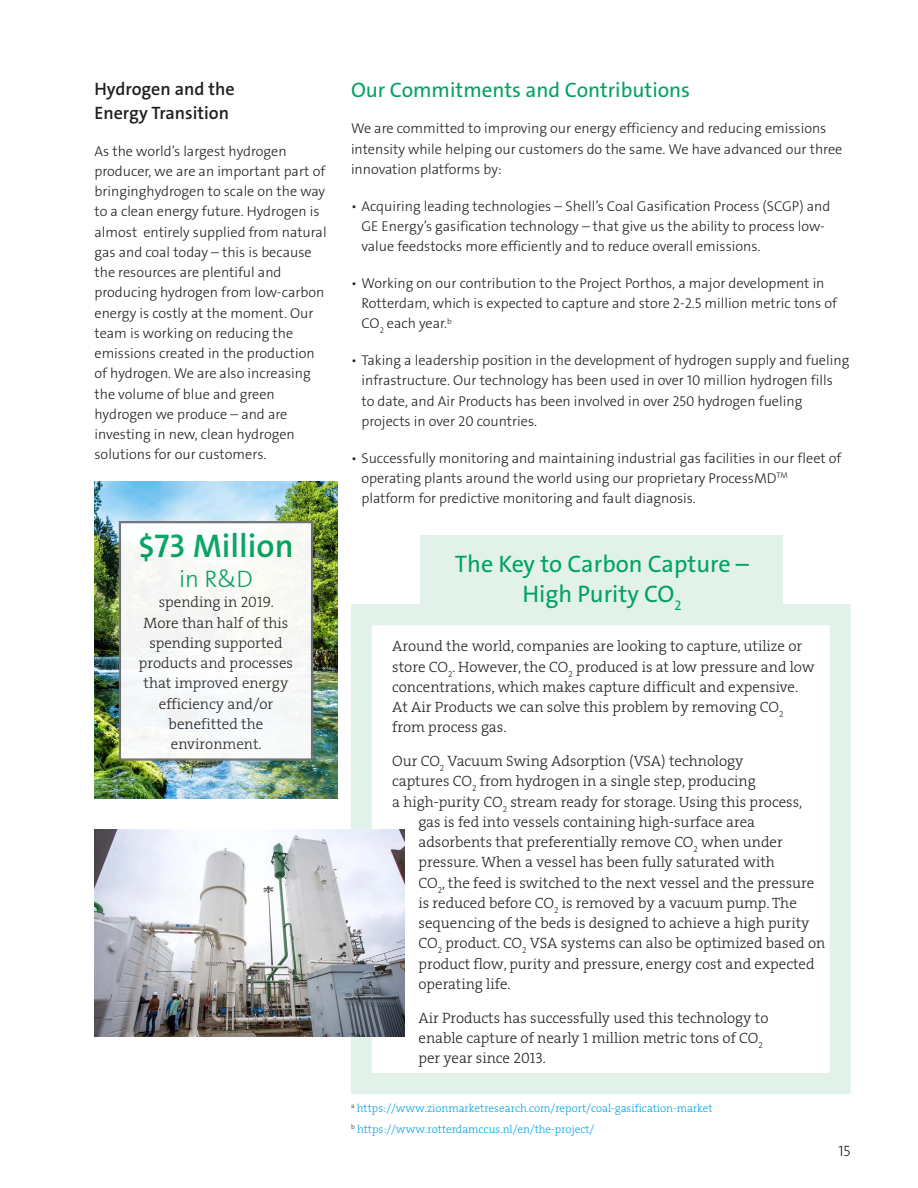
<style>
.page{position:relative;width:918px;height:1188px;background:#fff}
.page>*{position:absolute;margin:0;border:0;box-sizing:border-box;transform-origin:0 0}
.t1{font:600 33px "The Sans LF";color:#00a261}
.t2{font:24px/30px "The Sans LF";color:#00a261;text-align:center}
.t3{font:300 24px "The Sans LF";color:#00a261}
.t4{font:21px "The Sans LF";color:#00a261}
.t5{font:600 18px/24px "The Sans LF";color:#231f20}
.t6{font:15px/20.2px "The Serif LP3 Lig";color:#231f20}
.t7{font:300 15px "The Sans LF";color:#231f20}
.t8{font:300 14.25px/20.2px "The Sans LF";color:#231f20}
.t9{font:11.25px/21px "The Serif LP3 Lig";color:#00a5e3}
</style>
<div class="page">
<div style="left:351px;top:604px;width:500px;height:490px;border:21px solid #e2f1e9"></div>
<div style="left:421px;top:536px;width:362px;height:84px;background:#e2f1e9"></div>
<img style="left:94px;top:829px;width:311px;height:207px">
<img style="left:94px;top:482px;width:244px;height:317px">
<div style="left:120px;top:522px;width:192px;height:238px;background:#f7faf7"></div>
<div style="left:119px;top:521px;width:194px;height:240px;border:2px solid #717074"></div>
<p class="t5" style="left:94px;top:77px;width:142px">Hydrogen and the<br>Energy Transition</p>
<p class="t8" style="left:94px;top:141px;width:234px">As the world’s largest hydrogen producer, we are an important part of bringinghydrogen to scale on the way to a clean energy future. Hydrogen is almost entirely supplied from natural gas and coal today – this is because the resources are plentiful and producing hydrogen from low-carbon energy is costly at the moment. Our team is working on reducing the emissions created in the production of hydrogen. We are also increasing the volume of blue and green hydrogen we produce – and are investing in new, clean hydrogen solutions for our customers.</p>
<h1 class="t1" style="left:138px;top:525px;width:157px">$73 Million</h1>
<h2 class="t3" style="left:179px;top:564px;width:75px">in R&amp;D</h2>
<p class="t6" style="left:139px;top:592px;width:156px;text-align:center">spending in 2019.<br>More than half of this spending supported products and processes that improved energy efficiency and/or benefitted the environment.</p>
<h3 class="t4" style="left:351px;top:76px;width:341px">Our Commitments and Contributions</h3>
<p class="t8" style="left:351px;top:118px;width:493px">We are committed to improving our energy efficiency and reducing emissions intensity while helping our customers do the same. We have advanced our three innovation platforms by:</p>
<p class="t8" style="left:362px;top:196px;width:470px;text-indent:-11px">• Acquiring leading technologies – Shell’s Coal Gasification Process (SCGP) and<br>GE Energy’s gasification technology – that give us the ability to process low&shy;value feedstocks more efficiently and to reduce overall emissions.</p>
<p class="t8" style="left:362px;top:273px;width:477px;text-indent:-11px">• Working on our contribution to the Project Porthos, a major development in<br>Rotterdam, which is expected to capture and store 2-2.5 million metric tons of<br>CO<sub>2</sub> each year.<sup>b</sup></p>
<p class="t8" style="left:362px;top:350px;width:489px;text-indent:-11px">• Taking a leadership position in the development of hydrogen supply and fueling infrastructure. Our technology has been used in over 10 million hydrogen fills to date, and Air Products has been involved in over 250 hydrogen fueling projects in over 20 countries.</p>
<p class="t8" style="left:362px;top:448px;width:482px;text-indent:-11px">• Successfully monitoring and maintaining industrial gas facilities in our fleet of operating plants around the world using our proprietary ProcessMD<sup>TM </sup>platform for predictive monitoring and fault diagnosis.</p>
<h2 class="t2" style="left:455px;top:549px;width:296px">The Key to Carbon Capture –<br>High Purity CO<sub>2</sub></h2>
<p class="t6" style="left:392px;top:636px;width:424px">Around the world, companies are looking to capture, utilize or store CO<sub>2</sub>. However, the CO<sub>2</sub> produced is at low pressure and low concentrations, which makes capture difficult and expensive.<br>At Air Products we can solve this problem by removing CO<sub>2 </sub>from process gas.</p>
<p class="t6" style="left:392px;top:751px;width:353px">Our CO<sub>2</sub> Vacuum Swing Adsorption (VSA) technology</p>
<p class="t6" style="left:392px;top:771px;width:365px">captures CO<sub>2</sub> from hydrogen in a single step, producing</p>
<p class="t6" style="left:392px;top:792px;width:412px">a high-purity CO<sub>2</sub> stream ready for storage. Using this process,</p>
<p class="t6" style="left:419px;top:812px;width:338px">gas is fed into vessels containing high-surface area</p>
<p class="t6" style="left:419px;top:832px;width:366px">adsorbents that preferentially remove CO<sub>2</sub> when under</p>
<p class="t6" style="left:418px;top:852px;width:358px">pressure. When a vessel has been fully saturated with</p>
<p class="t6" style="left:418px;top:873px;width:397px">CO<sub>2</sub>, the feed is switched to the next vessel and the pressure</p>
<p class="t6" style="left:418px;top:893px;width:380px">is reduced before CO<sub>2</sub> is removed by a vacuum pump. The</p>
<p class="t6" style="left:418px;top:913px;width:393px">sequencing of the beds is designed to achieve a high purity</p>
<p class="t6" style="left:418px;top:933px;width:408px">CO<sub>2</sub> product. CO<sub>2</sub> VSA systems can also be optimized based on</p>
<p class="t6" style="left:418px;top:954px;width:398px">product flow, purity and pressure, energy cost and expected</p>
<p class="t6" style="left:418px;top:974px;width:94px">operating life.</p>
<p class="t6" style="left:418px;top:1008px;width:352px">Air Products has successfully used this technology to enable capture of nearly 1 million metric tons of CO<sub>2 </sub>per year since 2013.</p>
<p class="t9" style="left:351px;top:1098px;width:363px"><sup>a</sup> https://www.zionmarketresearch.com/report/coal-gasification-market <sup>b</sup> https://www.rotterdamccus.nl/en/the-project/</p>
<p class="t7" style="left:838px;top:1141px;width:14px">15</p>
</div>
